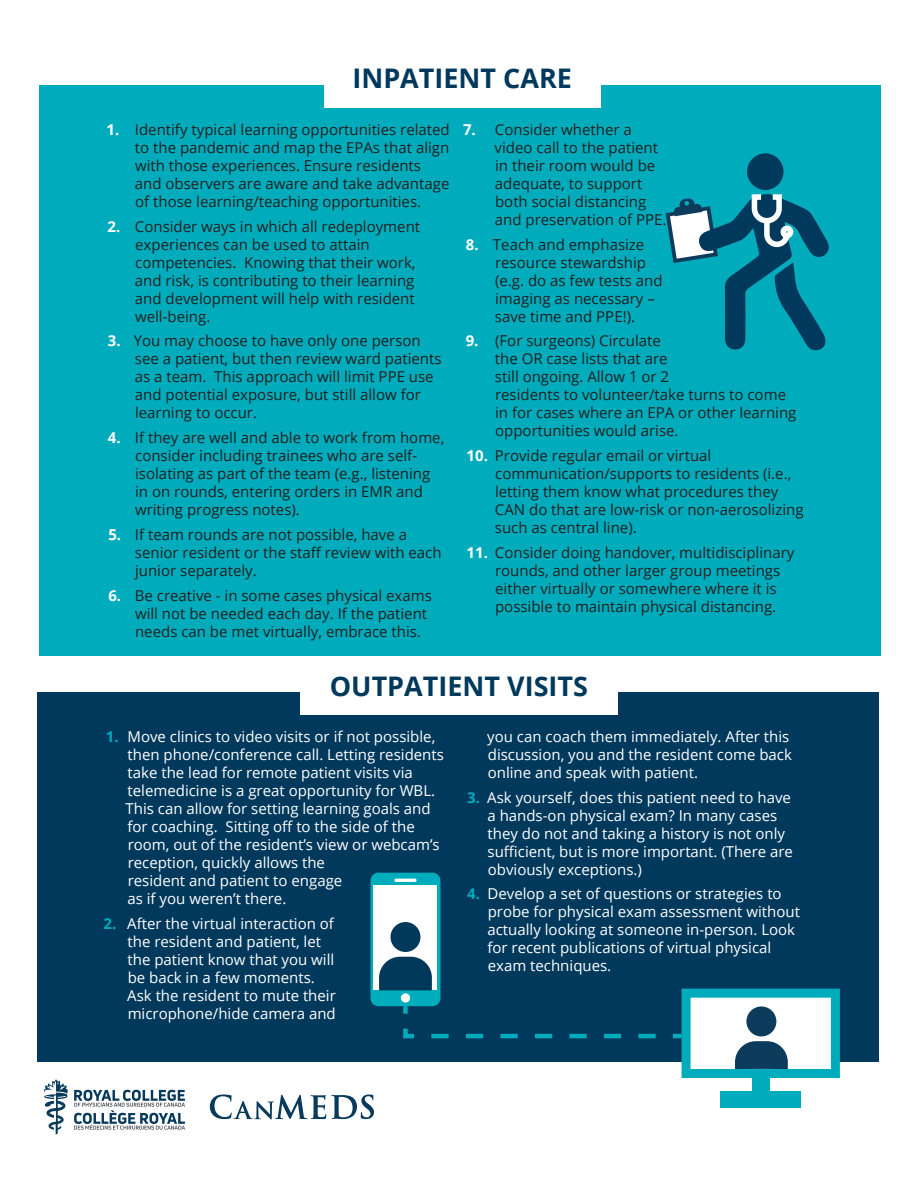
<style>
.page{position:relative;width:918px;height:1188px;background:#fff}
.page>*{position:absolute;margin:0;border:0;box-sizing:border-box;transform-origin:0 0}
.t1{font:700 27px "Open Sans";color:#00395c}
.t2{font:15px/18px "Open Sans";color:#231f20}
.t3{font:15px/18px "Open Sans";color:#fff}
.s1{font-weight:700;color:#fff}
.s2{font-weight:700;color:#00acbc}
</style>
<div class="page">
<div style="left:39px;top:86px;width:842px;height:570px;background:#00acbc"></div>
<div style="left:37px;top:693px;width:842px;height:369px;background:#00395c"></div>
<div style="left:324px;top:64px;width:276px;height:44px;background:#fff"></div>
<div style="left:300px;top:672px;width:318px;height:43px;background:#fff"></div>
<div style="left:371px;top:873px;width:69px;height:133px;background:#00adbd;border-radius:8px"></div>
<div style="left:401px;top:993px;width:9px;height:10px;background:#fff;border-radius:50%"></div>
<div style="left:374px;top:886px;width:63px;height:104px;background:#fff"></div>
<hr style="left:394px;top:879px;width:23px;height:3px;background:#fff;border-radius:2px">
<div style="left:682px;top:989px;width:158px;height:89px;background:#fff;border:9px solid #00acbc"></div>
<div style="left:746px;top:1006px;width:30px;height:30px;background:#0d3b5c;border-radius:50%"></div>
<svg style="left:735px;top:1041px;width:53px;height:28px"></svg>
<div style="left:752px;top:1076px;width:18px;height:31px;background:#00acbc"></div>
<div style="left:720px;top:1091px;width:81px;height:17px;background:#00acbc"></div>
<div style="left:747px;top:153px;width:37px;height:37px;background:#00395c;border-radius:50%"></div>
<svg style="left:666px;top:194px;width:163px;height:157px"></svg>
<div style="left:391px;top:922px;width:29px;height:30px;background:#00395c;border-radius:50%"></div>
<svg style="left:379px;top:957px;width:53px;height:33px;background:#1a4d6d"></svg>
<svg style="left:401px;top:1002px;width:285px;height:39px"></svg>
<svg style="left:44px;top:1079px;width:24px;height:56px"></svg>
<svg style="left:74px;top:1090px;width:111px;height:40px"></svg>
<svg style="left:210px;top:1095px;width:164px;height:24px"></svg>
<h2 class="t1" style="left:352px;top:60px;width:221px">INPATIENT CARE</h2>
<p class="t2" style="left:135px;top:120px;width:316px;text-indent:-28px"><span class="s1">1.</span> Identify typical learning opportunities related to the pandemic and map the EPAs that align with those experiences. Ensure residents and observers are aware and take advantage of those learning/teaching opportunities.</p>
<p class="t2" style="left:135px;top:217px;width:287px;text-indent:-27px"><span class="s1">2.</span> Consider ways in which all redeployment experiences can be used to attain competencies. Knowing that their work, and risk, is contributing to their learning and development will help with resident well-being.</p>
<p class="t2" style="left:135px;top:332px;width:308px;text-indent:-27px"><span class="s1">3.</span> You may choose to have only one person see a patient, but then review ward patients as a team. This approach will limit PPE use and potential exposure, but still allow for learning to occur.</p>
<p class="t2" style="left:135px;top:428px;width:311px;text-indent:-27px"><span class="s1">4.</span> If they are well and able to work from home, consider including trainees who are self&shy;isolating as part of the team (e.g., listening in on rounds, entering orders in EMR and writing progress notes).</p>
<p class="t2" style="left:135px;top:525px;width:308px;text-indent:-27px"><span class="s1">5.</span> If team rounds are not possible, have a senior resident or the staff review with each junior separately.</p>
<p class="t2" style="left:135px;top:586px;width:298px;text-indent:-27px"><span class="s1">6.</span> Be creative - in some cases physical exams will not be needed each day. If the patient needs can be met virtually, embrace this.</p>
<p class="t2" style="left:495px;top:120px;width:173px;text-indent:-32px"><span class="s1">7.</span> Consider whether a video call to the patient in their room would be adequate, to support both social distancing and preservation of PPE.</p>
<p class="t2" style="left:495px;top:235px;width:169px;text-indent:-29px"><span class="s1">8.</span> Teach and emphasize resource stewardship (e.g. do as few tests and imaging as necessary – save time and PPE!).</p>
<p class="t2" style="left:495px;top:332px;width:303px;text-indent:-29px"><span class="s1">9.</span> (For surgeons) Circulate<br>the OR case lists that are<br>still ongoing. Allow 1 or 2<br>residents to volunteer/take turns to come in for cases where an EPA or other learning opportunities would arise.</p>
<p class="t2" style="left:495px;top:446px;width:310px;text-indent:-28px"><span class="s1">10.</span> Provide regular email or virtual communication/supports to residents (i.e., letting them know what procedures they CAN do that are low-risk or non-aerosolizing such as central line).</p>
<p class="t2" style="left:495px;top:543px;width:301px;text-indent:-29px"><span class="s1">11.</span> Consider doing handover, multidisciplinary rounds, and other larger group meetings either virtually or somewhere where it is possible to maintain physical distancing.</p>
<h2 class="t1" style="left:330px;top:667px;width:260px">OUTPATIENT VISITS</h2>
<p class="t3" style="left:126px;top:727px;width:320px;text-indent:-20px"><span class="s2">1.</span> Move clinics to video visits or if not possible, then phone/conference call. Letting residents take the lead for remote patient visits via telemedicine is a great opportunity for WBL.<br>This can allow for setting learning goals and for coaching. Sitting off to the side of the room, out of the resident’s view or webcam’s reception, quickly allows the<br>resident and patient to engage<br>as if you weren’t there.</p>
<p class="t3" style="left:127px;top:914px;width:210px;text-indent:-24px"><span class="s2">2.</span> After the virtual interaction of the resident and patient, let the patient know that you will be back in a few moments.<br>Ask the resident to mute their microphone/hide camera and</p>
<p class="t3" style="left:487px;top:727px;width:306px">you can coach them immediately. After this discussion, you and the resident come back online and speak with patient.</p>
<p class="t3" style="left:487px;top:788px;width:307px;text-indent:-20px"><span class="s2">3.</span> Ask yourself, does this patient need to have a hands-on physical exam? In many cases they do not and taking a history is not only sufficient, but is more important. (There are obviously exceptions.)</p>
<p class="t3" style="left:487px;top:885px;width:314px;text-indent:-20px"><span class="s2">4.</span> Develop a set of questions or strategies to probe for physical exam assessment without actually looking at someone in-person. Look for recent publications of virtual physical exam techniques.</p>
</div>
